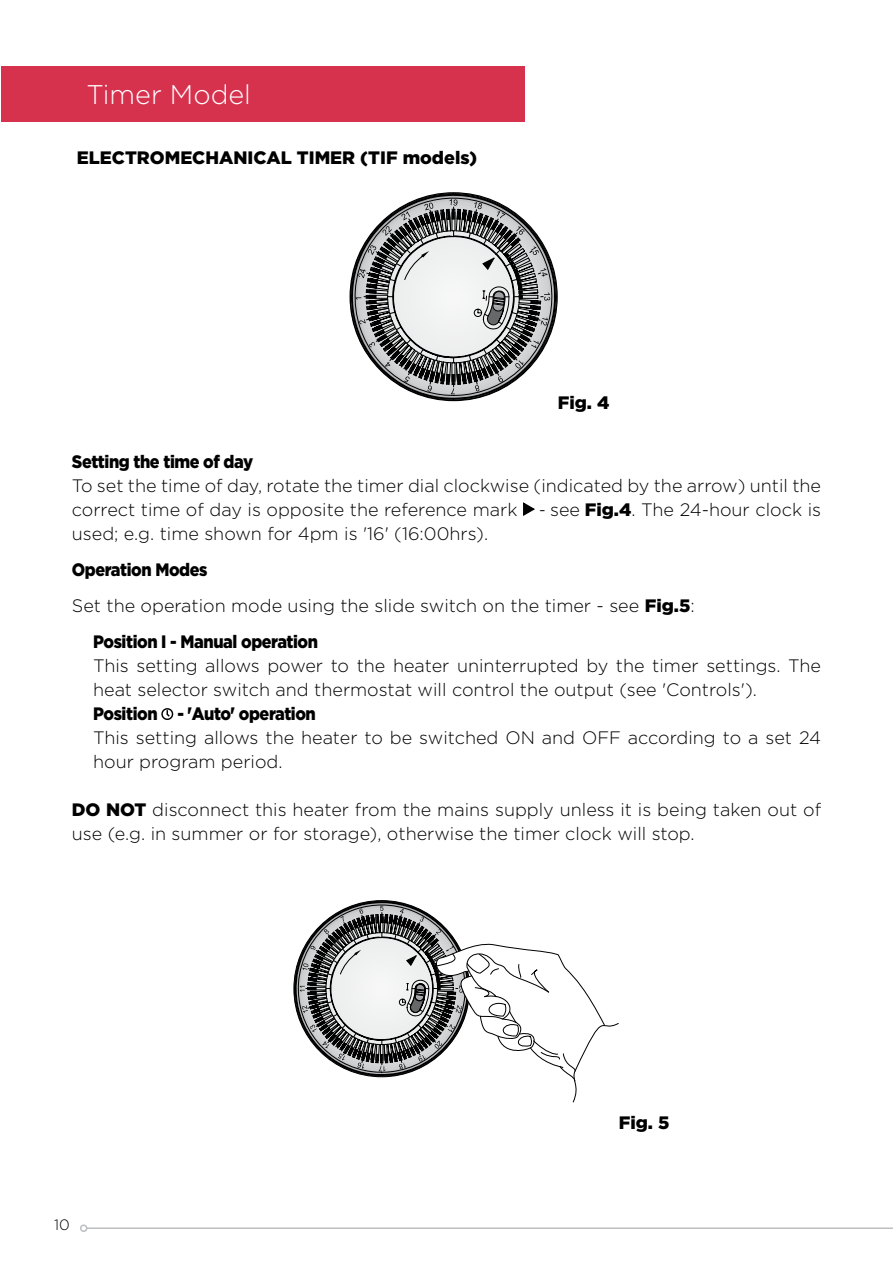
<style>
.page{position:relative;width:893px;height:1263px;background:#fff}
.page>*{position:absolute;margin:0;border:0;box-sizing:border-box;transform-origin:0 0}
.t1{font:300 27px "Gotham";color:#fff}
.t2{font:300 18px/24px "Gotham";color:#000}
.t3{font:900 18px "Gotham";letter-spacing:-.025em;color:#000;scale:.9 1}
.t4{font:900 18px "Gotham";color:#000}
.t5{font:900 18px "Gotham";letter-spacing:-.025em;color:#000}
.t6{font:300 15px "Gotham";color:#000}
.s1{font-weight:900}
</style>
<div class="page">
<div style="left:1px;top:66px;width:523px;height:55px;background:#d6324e"></div>
<svg style="left:523px;top:502px;width:12px;height:14px"></svg>
<svg style="left:161px;top:708px;width:12px;height:12px"></svg>
<svg style="left:350px;top:193px;width:208px;height:208px"></svg>
<svg style="left:293px;top:900px;width:326px;height:202px"></svg>
<hr style="left:892px;top:570px;width:1px;height:55px;background:#d6324e">
<hr style="left:87px;top:1227px;width:806px;height:2px;background:#bcbec0">
<div style="left:80px;top:1224px;width:7px;height:8px;border:2px solid #bcbec0;border-radius:50%"></div>
<h1 class="t1" style="left:86px;top:79px;width:166px">Timer Model</h1>
<p class="t4" style="left:77px;top:147px;width:402px">ELECTROMECHANICAL TIMER (TIF models)</p>
<p class="t5" style="left:558px;top:392px;width:53px">Fig. 4</p>
<p class="t3" style="left:72px;top:451px;width:203px">Setting the time of day</p>
<p class="t2" style="left:72px;top:473px;width:751px;text-align:justify">To set the time of day, rotate the timer dial clockwise (indicated by the arrow) until the correct time of day is opposite the reference mark - see <span class="s1">Fig.4</span>. The 24-hour clock is used; e.g. time shown for 4pm is '16' (16:00hrs).</p>
<p class="t3" style="left:72px;top:559px;width:152px">Operation Modes</p>
<p class="t2" style="left:72px;top:593px;width:624px">Set the operation mode using the slide switch on the timer - see <span class="s1">Fig.5</span>:</p>
<p class="t3" style="left:93px;top:631px;width:252px">Position I - Manual operation</p>
<p class="t2" style="left:93px;top:653px;width:729px">This setting allows power to the heater uninterrupted by the timer settings. The heat selector switch and thermostat will control the output (see 'Controls').</p>
<p class="t3" style="left:93px;top:703px;width:249px">Position - 'Auto' operation</p>
<p class="t2" style="left:93px;top:725px;width:729px">This setting allows the heater to be switched ON and OFF according to a set 24 hour program period.</p>
<p class="t2" style="left:72px;top:797px;width:751px"><span class="s1">DO NOT</span> disconnect this heater from the mains supply unless it is being taken out of use (e.g. in summer or for storage), otherwise the timer clock will stop.</p>
<p class="t6" style="left:54px;top:1216px;width:17px">10</p>
<p class="t5" style="left:619px;top:1112px;width:52px">Fig. 5</p>
</div>
